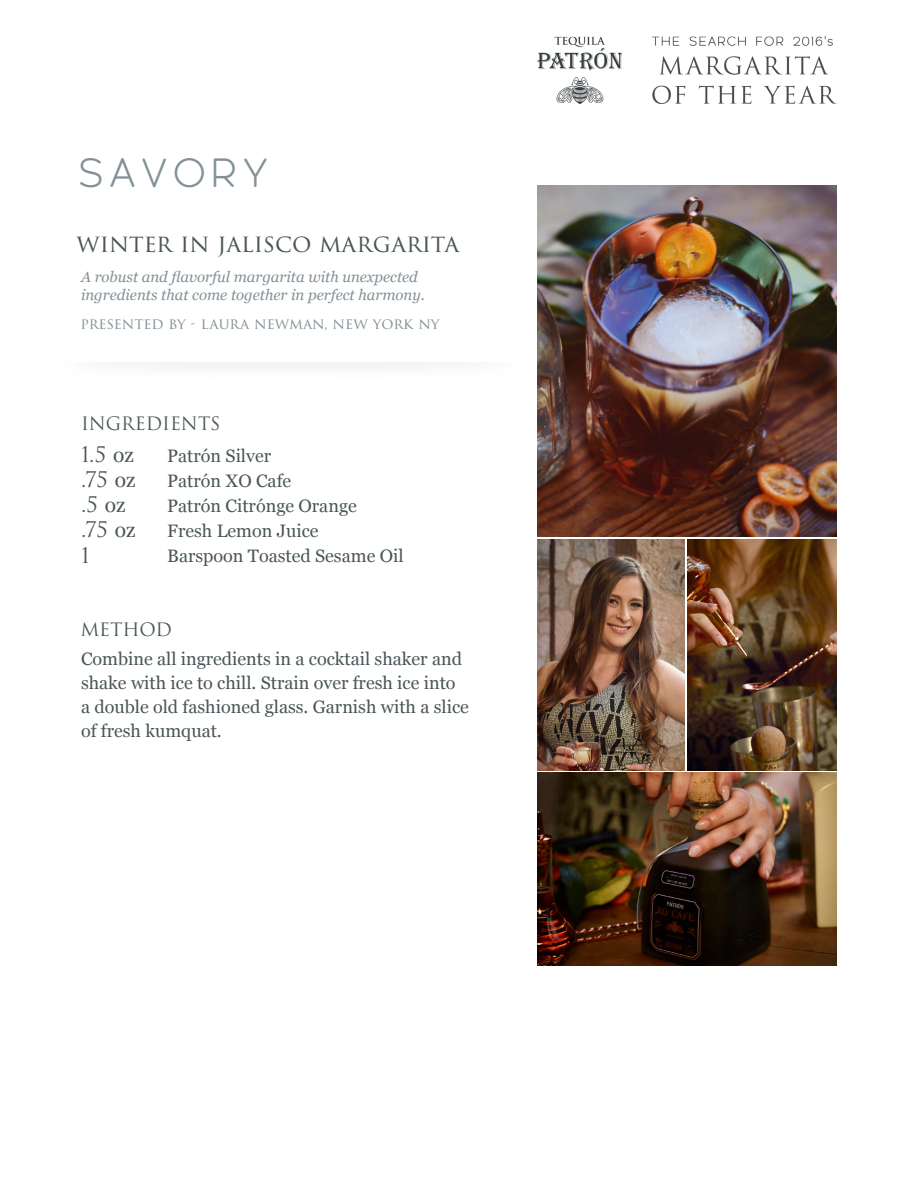
<style>
.page{position:relative;width:918px;height:1188px;background:#fff}
.page>*{position:absolute;margin:0;border:0;box-sizing:border-box;transform-origin:0 0}
.t1{font:300 42px "Polly Rounded";letter-spacing:.07em;color:#839196}
.t2{font:24px "Trajan Pro 3";color:#4b5558}
.t3{font:21px "Trajan Pro 3";color:#4b5659}
.t4{font:18px/24px "Georgia";color:#4b5558}
.t5{font:18px "Georgia";color:#4b5659}
.t6{font:18px "Trajan Pro";color:#4b5659}
.t7{font:italic 15px/18px "Georgia";color:#839196}
.t8{font:15px "Trajan Pro 3";color:#839196}
.s1{font-family:"Georgia"}
</style>
<div class="page">
<img style="left:538px;top:36px;width:299px;height:68px">
<img style="left:538px;top:185px;width:299px;height:352px">
<img style="left:538px;top:773px;width:299px;height:193px">
<img style="left:687px;top:539px;width:150px;height:231px">
<img style="left:538px;top:539px;width:147px;height:231px">
<p class="t1" style="left:76px;top:147px;width:194px">SAVORY</p>
<p class="t2" style="left:76px;top:227px;width:384px">WINTER IN JALISCO MARGARITA</p>
<p class="t7" style="left:81px;top:268px;width:345px">A robust and flavorful margarita with unexpected ingredients that come together in perfect harmony.</p>
<p class="t8" style="left:80px;top:313px;width:361px">PRESENTED BY - LAURA NEWMAN, NEW YORK NY</p>
<p class="t6" style="left:81px;top:412px;width:141px">INGREDIENTS</p>
<p class="t3" style="left:81px;top:440px;width:54px">1.5 <span class="s1">oz</span></p>
<p class="t3" style="left:81px;top:465px;width:56px">.75 <span class="s1">oz</span></p>
<p class="t3" style="left:81px;top:490px;width:46px">.5 <span class="s1">oz</span></p>
<p class="t3" style="left:81px;top:515px;width:56px">.75 <span class="s1">oz</span></p>
<p class="t3" style="left:81px;top:541px;width:10px">1</p>
<p class="t5" style="left:167px;top:443px;width:105px">Patrón Silver</p>
<p class="t5" style="left:167px;top:467px;width:126px">Patrón XO Cafe</p>
<p class="t5" style="left:167px;top:493px;width:191px">Patrón Citrónge Orange</p>
<p class="t5" style="left:167px;top:518px;width:153px">Fresh Lemon Juice</p>
<p class="t5" style="left:167px;top:543px;width:238px">Barspoon Toasted Sesame Oil</p>
<p class="t6" style="left:80px;top:618px;width:93px">METHOD</p>
<p class="t4" style="left:81px;top:646px;width:389px">Combine all ingredients in a cocktail shaker and shake with ice to chill. Strain over fresh ice into a double old fashioned glass. Garnish with a slice of fresh kumquat.</p>
</div>
